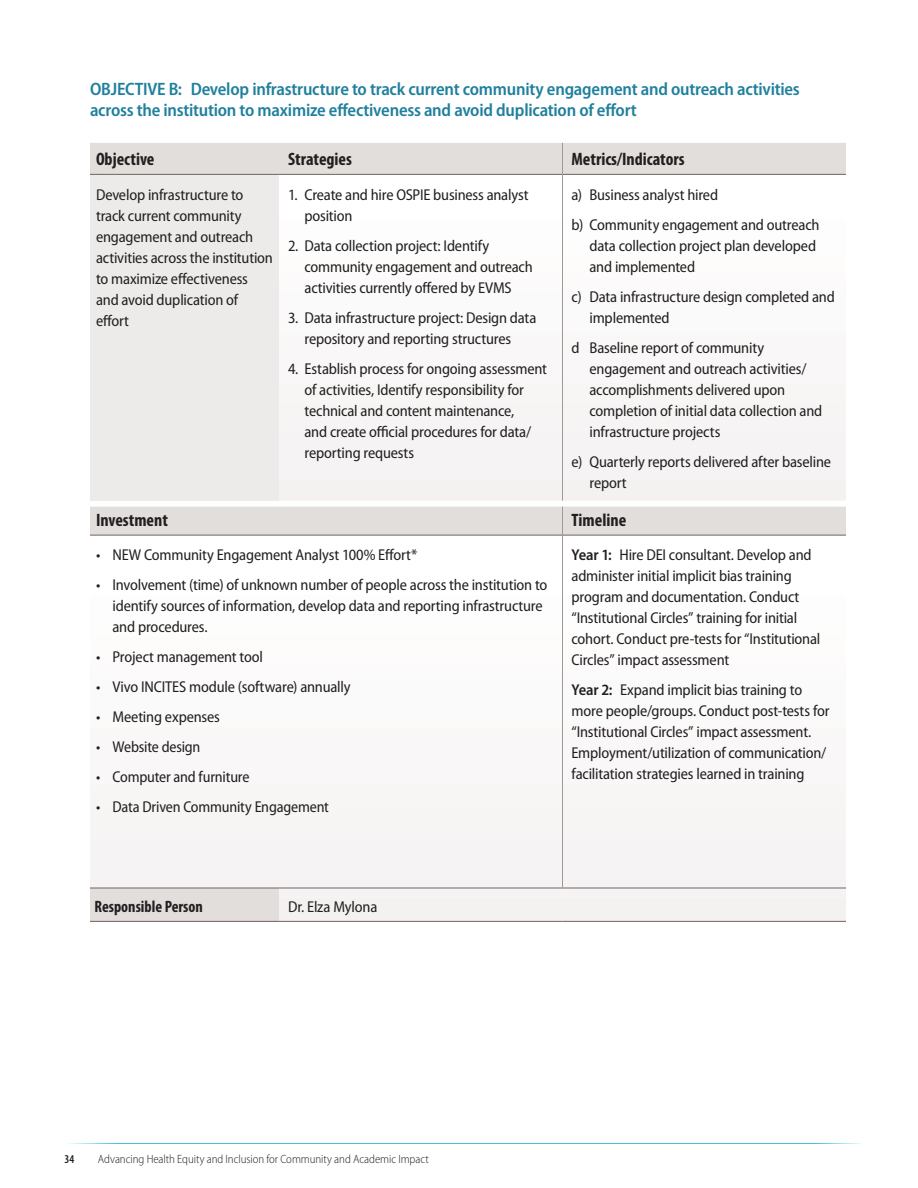
<style>
.page{position:relative;width:918px;height:1188px;background:#fff}
.page>*{position:absolute;margin:0;border:0;box-sizing:border-box;transform-origin:0 0}
.Subhead_2_-_Blue{font:600 semi-condensed 18px/21px "Myriad Pro";letter-spacing:-.015em;color:#20809d}
.table_-_header_row{font:700 condensed 18px "Myriad Pro";color:#231f20}
.table_-_header_row-2{font:700 condensed 16.5px "Myriad Pro";color:#231f20}
.table_data{font:semi-condensed 15.75px/21px "Myriad Pro";letter-spacing:-.01em;color:#231f20}
.table_data_-_hanging{font:semi-condensed 15.75px/21px "Myriad Pro";letter-spacing:-.01em;color:#231f20}
.t1{font:300 semi-condensed 12px "Myriad Pro";letter-spacing:-.005em;color:#231f20}
.t2{font:600 condensed 12px "Myriad Pro";color:#231f20}
.s1{font-weight:600}
</style>
<div class="page">
<hr style="left:63px;top:1143px;width:798px;height:1px;background:#43c4dd">
<div style="left:90px;top:143px;width:756px;height:31px;background:#e2dedc"></div>
<div style="left:90px;top:174px;width:189px;height:327px;background:#edebea"></div>
<div style="left:279px;top:409px;width:567px;height:91px;background:#f5f3f3"></div>
<hr style="left:90px;top:174px;width:189px;height:1px;background:#72645d">
<hr style="left:279px;top:174px;width:283px;height:1px;background:#72645d">
<hr style="left:563px;top:174px;width:283px;height:1px;background:#72645d">
<hr style="left:562px;top:143px;width:1px;height:31px;background:#a29792">
<hr style="left:562px;top:174px;width:1px;height:327px;background:#a29792">
<div style="left:90px;top:535px;width:472px;height:353px;background:#fafafa"></div>
<div style="left:279px;top:815px;width:567px;height:106px;background:#f5f3f3"></div>
<div style="left:90px;top:888px;width:189px;height:33px;background:#e2dedc"></div>
<hr style="left:90px;top:535px;width:189px;height:1px;background:#72645d">
<hr style="left:279px;top:535px;width:283px;height:1px;background:#72645d">
<hr style="left:563px;top:535px;width:283px;height:1px;background:#72645d">
<hr style="left:90px;top:888px;width:189px;height:1px;background:#72645d">
<hr style="left:279px;top:888px;width:283px;height:1px;background:#72645d">
<hr style="left:562px;top:888px;width:284px;height:1px;background:#72645d">
<hr style="left:90px;top:921px;width:189px;height:1px;background:#72645d">
<hr style="left:279px;top:921px;width:283px;height:1px;background:#72645d">
<hr style="left:562px;top:921px;width:284px;height:1px;background:#72645d">
<div style="left:90px;top:507px;width:756px;height:28px;background:#e2dedc"></div>
<hr style="left:562px;top:535px;width:1px;height:353px;background:#a29792">
<h2 class="Subhead_2_-_Blue" style="left:90px;top:78px;width:711px">OBJECTIVE B: Develop infrastructure to track current community engagement and outreach activities across the institution to maximize effectiveness and avoid duplication of effort</h2>
<p class="table_-_header_row" style="left:96px;top:148px;width:60px">Objective</p>
<p class="table_-_header_row" style="left:288px;top:148px;width:65px">Strategies</p>
<p class="table_-_header_row" style="left:572px;top:148px;width:115px">Metrics/Indicators</p>
<p class="table_data" style="left:96px;top:184px;width:179px">Develop infrastructure to track current community engagement and outreach activities across the institution to maximize effectiveness and avoid duplication of effort</p>
<p class="table_data" style="left:304px;top:184px;width:226px;text-indent:-16px">1. Create and hire OSPIE business analyst position</p>
<p class="table_data_-_hanging" style="left:572px;top:184px;width:148px">a) Business analyst hired</p>
<p class="table_data_-_hanging" style="left:590px;top:214px;width:232px;text-indent:-18px">b) Community engagement and outreach data collection project plan developed and implemented</p>
<p class="table_data_-_hanging" style="left:590px;top:286px;width:247px;text-indent:-18px">c) Data infrastructure design completed and implemented</p>
<p class="table_data_-_hanging" style="left:590px;top:337px;width:234px;text-indent:-18px">d Baseline report of community engagement and outreach activities/ accomplishments delivered upon completion of initial data collection and infrastructure projects</p>
<p class="table_data_-_hanging" style="left:590px;top:451px;width:243px;text-indent:-18px">e) Quarterly reports delivered after baseline report</p>
<p class="table_data" style="left:304px;top:235px;width:230px;text-indent:-16px">2. Data collection project: Identify community engagement and outreach activities currently offered by EVMS</p>
<p class="table_data" style="left:288px;top:307px;width:250px;text-align:center">3. Data infrastructure project: Design data repository and reporting structures</p>
<p class="table_data" style="left:304px;top:358px;width:244px;text-indent:-16px">4. Establish process for ongoing assessment of activities, Identify responsibility for technical and content maintenance,<br>and create official procedures for data/ reporting requests</p>
<p class="table_-_header_row" style="left:96px;top:509px;width:73px">Investment</p>
<p class="table_-_header_row" style="left:572px;top:509px;width:56px">Timeline</p>
<p class="table_data" style="left:96px;top:544px;width:323px">• NEW Community Engagement Analyst 100% Effort*</p>
<p class="table_data" style="left:112px;top:574px;width:436px;text-indent:-16px">• Involvement (time) of unknown number of people across the institution to identify sources of information, develop data and reporting infrastructure and procedures.</p>
<p class="table_data" style="left:96px;top:646px;width:169px">• Project management tool</p>
<p class="table_data" style="left:96px;top:676px;width:256px">• Vivo INCITES module (software) annually</p>
<p class="table_data" style="left:96px;top:706px;width:126px">• Meeting expenses</p>
<p class="table_data" style="left:96px;top:736px;width:106px">• Website design</p>
<p class="table_data" style="left:96px;top:766px;width:155px">• Computer and furniture</p>
<p class="table_data" style="left:96px;top:796px;width:235px">• Data Driven Community Engagement</p>
<p class="table_data" style="left:572px;top:544px;width:250px"><span class="s1">Year 1:</span> Hire DEI consultant. Develop and administer initial implicit bias training program and documentation. Conduct “Institutional Circles” training for initial cohort. Conduct pre-tests for “Institutional Circles” impact assessment</p>
<p class="table_data" style="left:572px;top:679px;width:260px"><span class="s1">Year 2:</span> Expand implicit bias training to more people/groups. Conduct post-tests for “Institutional Circles” impact assessment.<br>Employment/utilization of communication/ facilitation strategies learned in training</p>
<p class="table_-_header_row-2" style="left:94px;top:897px;width:110px">Responsible Person</p>
<p class="table_data" style="left:288px;top:896px;width:91px">Dr. Elza Mylona</p>
<p class="t2" style="left:64px;top:1152px;width:11px">34</p>
<p class="t1" style="left:98px;top:1152px;width:333px">Advancing Health Equity and Inclusion for Community and Academic Impact</p>
</div>
